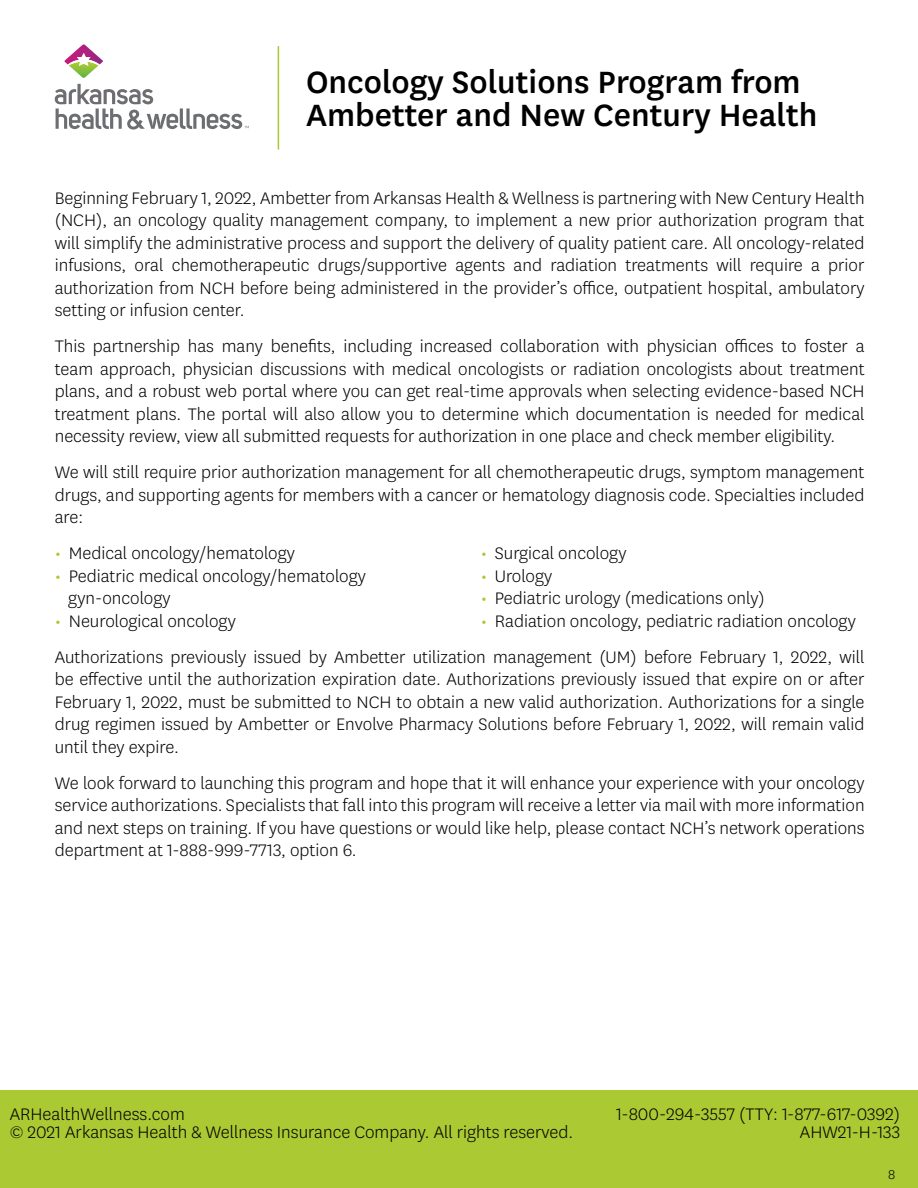
<style>
.page{position:relative;width:918px;height:1188px;background:#fff}
.page>*{position:absolute;margin:0;border:0;box-sizing:border-box;transform-origin:0 0}
.t1{font:500 36px/33px "Centene Sans";color:#000}
.t2{font:300 19.5px/22.5px "Centene Sans";color:#000;text-align:justify}
.t3{font:300 15px "Centene Sans";color:#000}
.s1{font-weight:400;color:#abc932}
</style>
<div class="page">
<div style="left:0;top:1161px;width:918px;height:27px;background:#abc932"></div>
<hr style="left:278px;top:46px;width:1px;height:104px;background:#abc932">
<div style="left:0;top:1090px;width:918px;height:72px;background:#abc932"></div>
<svg style="left:64px;top:44px;width:39px;height:34px"></svg>
<svg style="left:55px;top:84px;width:194px;height:46px"></svg>
<h2 class="t1" style="left:306px;top:63px;width:513px">Oncology Solutions Program from<br>Ambetter and New Century Health</h2>
<p class="t2" style="left:55px;top:186px;width:811px">Beginning February 1, 2022, Ambetter from Arkansas Health &amp; Wellness is partnering with New Century Health (NCH), an oncology quality management company, to implement a new prior authorization program that will simplify the administrative process and support the delivery of quality patient care. All oncology-related infusions, oral chemotherapeutic drugs/supportive agents and radiation treatments will require a prior authorization from NCH before being administered in the provider’s office, outpatient hospital, ambulatory setting or infusion center.</p>
<p class="t2" style="left:55px;top:334px;width:811px">This partnership has many benefits, including increased collaboration with physician offices to foster a team approach, physician discussions with medical oncologists or radiation oncologists about treatment plans, and a robust web portal where you can get real-time approvals when selecting evidence-based NCH treatment plans. The portal will also allow you to determine which documentation is needed for medical necessity review, view all submitted requests for authorization in one place and check member eligibility.</p>
<p class="t2" style="left:55px;top:460px;width:811px">We will still require prior authorization management for all chemotherapeutic drugs, symptom management drugs, and supporting agents for members with a cancer or hematology diagnosis code. Specialties included are:</p>
<p class="t2" style="left:55px;top:541px;width:242px"><span class="s1">•</span> Medical oncology/hematology</p>
<p class="t2" style="left:68px;top:564px;width:299px;text-indent:-13px"><span class="s1">•</span> Pediatric medical oncology/hematology gyn-oncology</p>
<p class="t2" style="left:55px;top:609px;width:183px"><span class="s1">•</span> Neurological oncology</p>
<p class="t2" style="left:481px;top:541px;width:147px"><span class="s1">•</span> Surgical oncology</p>
<p class="t2" style="left:481px;top:564px;width:73px"><span class="s1">•</span> Urology</p>
<p class="t2" style="left:481px;top:586px;width:286px"><span class="s1">•</span> Pediatric urology (medications only)</p>
<p class="t2" style="left:481px;top:609px;width:377px"><span class="s1">•</span> Radiation oncology, pediatric radiation oncology</p>
<p class="t2" style="left:55px;top:645px;width:811px">Authorizations previously issued by Ambetter utilization management (UM) before February 1, 2022, will be effective until the authorization expiration date. Authorizations previously issued that expire on or after February 1, 2022, must be submitted to NCH to obtain a new valid authorization. Authorizations for a single drug regimen issued by Ambetter or Envolve Pharmacy Solutions before February 1, 2022, will remain valid until they expire.</p>
<p class="t2" style="left:55px;top:771px;width:811px">We look forward to launching this program and hope that it will enhance your experience with your oncology service authorizations. Specialists that fall into this program will receive a letter via mail with more information and next steps on training. If you have questions or would like help, please contact NCH’s network operations department at 1-888-999-7713, option 6.</p>
<p class="t2" style="left:10px;top:1104px;width:565px;line-height:18px">ARHealthWellness.com<br>© 2021 Arkansas Health &amp; Wellness Insurance Company. All rights reserved.</p>
<p class="t2" style="left:616px;top:1104px;width:285px;line-height:18px;text-align:right">1-800-294-3557 (TTY: 1-877-617-0392)<br>AHW21-H-133</p>
<p class="t3" style="left:888px;top:1165px;width:9px">8</p>
</div>
